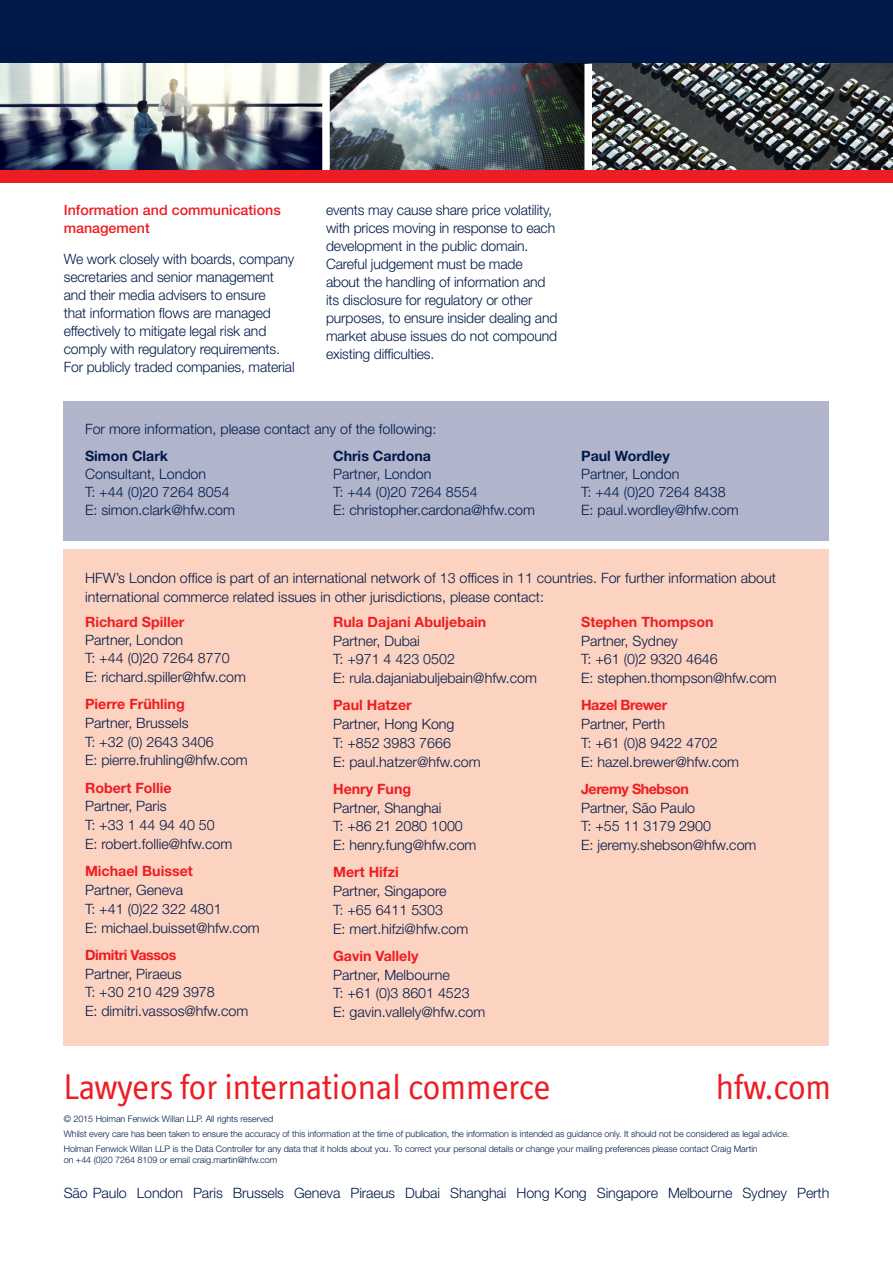
<style>
.page{position:relative;width:893px;height:1263px;background:#fff}
.page>*{position:absolute;margin:0;border:0;box-sizing:border-box;transform-origin:0 0}
.t1{font:36px "Officina Display ITC Std";color:#ee1d23}
.t2{font:300 14.25px/18.8px "Helvetica Neue LT Std";color:#001948}
.t3{font:700 14.25px "Helvetica Neue LT Std";color:#ee1d23}
.t4{font:500 14.25px/18.8px "Helvetica Neue LT Std";color:#ee1d23}
.t5{font:700 14.25px "Helvetica Neue LT Std";letter-spacing:-.03em;color:#ee1d23}
.t6{font:700 14.25px "Helvetica Neue LT Std";color:#001948}
.t7{font:300 9px/15px "Helvetica Neue LT Std";letter-spacing:-.005em;color:#001948}
</style>
<div class="page">
<div style="left:64px;top:402px;width:765px;height:139px;background:#b1b5cb"></div>
<div style="left:64px;top:549px;width:765px;height:497px;background:#fcd2c0"></div>
<div style="left:0;top:0;width:893px;height:170px;background:#001948"></div>
<img style="left:330px;top:64px;width:254px;height:106px">
<img style="left:592px;top:64px;width:301px;height:106px">
<div style="left:584px;top:64px;width:8px;height:106px;background:#fff"></div>
<svg style="left:0;top:64px;width:322px;height:106px"></svg>
<div style="left:322px;top:64px;width:8px;height:106px;background:#fff"></div>
<div style="left:0;top:170px;width:893px;height:13px;background:#ee1d23"></div>
<p class="t4" style="left:64px;top:200px;width:218px">Information and communications management</p>
<p class="t2" style="left:64px;top:250px;width:232px;line-height:18px">We work closely with boards, company secretaries and senior management and their media advisers to ensure<br>that information flows are managed effectively to mitigate legal risk and comply with regulatory requirements.<br>For publicly traded companies, material</p>
<p class="t2" style="left:326px;top:200px;width:233px;line-height:18px">events may cause share price volatility, with prices moving in response to each development in the public domain.<br>Careful judgement must be made about the handling of information and its disclosure for regulatory or other purposes, to ensure insider dealing and market abuse issues do not compound existing difficulties.</p>
<p class="t2" style="left:85px;top:419px;width:353px">For more information, please contact any of the following:</p>
<p class="t6" style="left:85px;top:447px;width:85px">Simon Clark</p>
<p class="t2" style="left:85px;top:465px;width:151px;line-height:18px">Consultant, London<br>T: +44 (0)20 7264 8054<br>E: simon.clark@hfw.com</p>
<p class="t6" style="left:333px;top:447px;width:99px">Chris Cardona</p>
<p class="t2" style="left:333px;top:465px;width:203px;line-height:18px">Partner, London<br>T: +44 (0)20 7264 8554<br>E: christopher.cardona@hfw.com</p>
<p class="t6" style="left:581px;top:447px;width:90px">Paul Wordley</p>
<p class="t2" style="left:581px;top:465px;width:159px;line-height:18px">Partner, London<br>T: +44 (0)20 7264 8438<br>E: paul.wordley@hfw.com</p>
<p class="t2" style="left:85px;top:568px;width:692px">HFW’s London office is part of an international network of 13 offices in 11 countries. For further information about international commerce related issues in other jurisdictions, please contact:</p>
<p class="t3" style="left:85px;top:613px;width:101px">Richard Spiller</p>
<p class="t2" style="left:85px;top:631px;width:162px">Partner, London<br>T: +44 (0)20 7264 8770<br>E: richard.spiller@hfw.com</p>
<p class="t3" style="left:85px;top:695px;width:101px">Pierre Frühling</p>
<p class="t2" style="left:85px;top:713px;width:164px">Partner, Brussels<br>T: +32 (0) 2643 3406<br>E: pierre.fruhling@hfw.com</p>
<p class="t3" style="left:85px;top:779px;width:88px">Robert Follie</p>
<p class="t2" style="left:85px;top:797px;width:149px">Partner, Paris<br>T: +33 1 44 94 40 50<br>E: robert.follie@hfw.com</p>
<p class="t3" style="left:85px;top:862px;width:109px">Michael Buisset</p>
<p class="t2" style="left:85px;top:880px;width:176px">Partner, Geneva<br>T: +41 (0)22 322 4801<br>E: michael.buisset@hfw.com</p>
<p class="t5" style="left:85px;top:946px;width:93px">Dimitri Vassos</p>
<p class="t2" style="left:85px;top:964px;width:165px">Partner, Piraeus<br>T: +30 210 429 3978<br>E: dimitri.vassos@hfw.com</p>
<p class="t3" style="left:333px;top:613px;width:155px">Rula Dajani Abuljebain</p>
<p class="t2" style="left:333px;top:631px;width:205px">Partner, Dubai<br>T: +971 4 423 0502<br>E: rula.dajaniabuljebain@hfw.com</p>
<p class="t3" style="left:333px;top:696px;width:80px">Paul Hatzer</p>
<p class="t2" style="left:333px;top:714px;width:149px">Partner, Hong Kong<br>T: +852 3983 7666<br>E: paul.hatzer@hfw.com</p>
<p class="t3" style="left:333px;top:780px;width:80px">Henry Fung</p>
<p class="t2" style="left:333px;top:798px;width:145px">Partner, Shanghai<br>T: +86 21 2080 1000<br>E: henry.fung@hfw.com</p>
<p class="t3" style="left:333px;top:863px;width:67px">Mert Hifzi</p>
<p class="t2" style="left:333px;top:881px;width:137px">Partner, Singapore<br>T: +65 6411 5303<br>E: mert.hifzi@hfw.com</p>
<p class="t3" style="left:333px;top:947px;width:87px">Gavin Vallely</p>
<p class="t2" style="left:333px;top:965px;width:154px">Partner, Melbourne<br>T: +61 (0)3 8601 4523<br>E: gavin.vallely@hfw.com</p>
<p class="t3" style="left:581px;top:613px;width:134px">Stephen Thompson</p>
<p class="t2" style="left:581px;top:631px;width:197px">Partner, Sydney<br>T: +61 (0)2 9320 4646<br>E: stephen.thompson@hfw.com</p>
<p class="t5" style="left:581px;top:696px;width:88px">Hazel Brewer</p>
<p class="t2" style="left:581px;top:714px;width:159px">Partner, Perth<br>T: +61 (0)8 9422 4702<br>E: hazel.brewer@hfw.com</p>
<p class="t5" style="left:581px;top:780px;width:109px">Jeremy Shebson</p>
<p class="t2" style="left:581px;top:798px;width:177px">Partner, São Paulo<br>T: +55 11 3179 2900<br>E: jeremy.shebson@hfw.com</p>
<h1 class="t1" style="left:64px;top:1065px;width:488px">Lawyers for international commerce</h1>
<h1 class="t1" style="left:716px;top:1065px;width:117px">hfw.com</h1>
<p class="t7" style="left:64px;top:1111px;width:727px">© 2015 Holman Fenwick Willan LLP. All rights reserved<br>Whilst every care has been taken to ensure the accuracy of this information at the time of publication, the information is intended as guidance only. It should not be considered as legal advice.<br>Holman Fenwick Willan LLP is the Data Controller for any data that it holds about you. To correct your personal details or change your mailing preferences please contact Craig Martin</p>
<p class="t7" style="left:64px;top:1152px;width:215px">on +44 (0)20 7264 8109 or email craig.martin@hfw.com</p>
<p class="t2" style="left:64px;top:1183px;width:767px">São Paulo London Paris Brussels Geneva Piraeus Dubai Shanghai Hong Kong Singapore Melbourne Sydney Perth</p>
</div>
